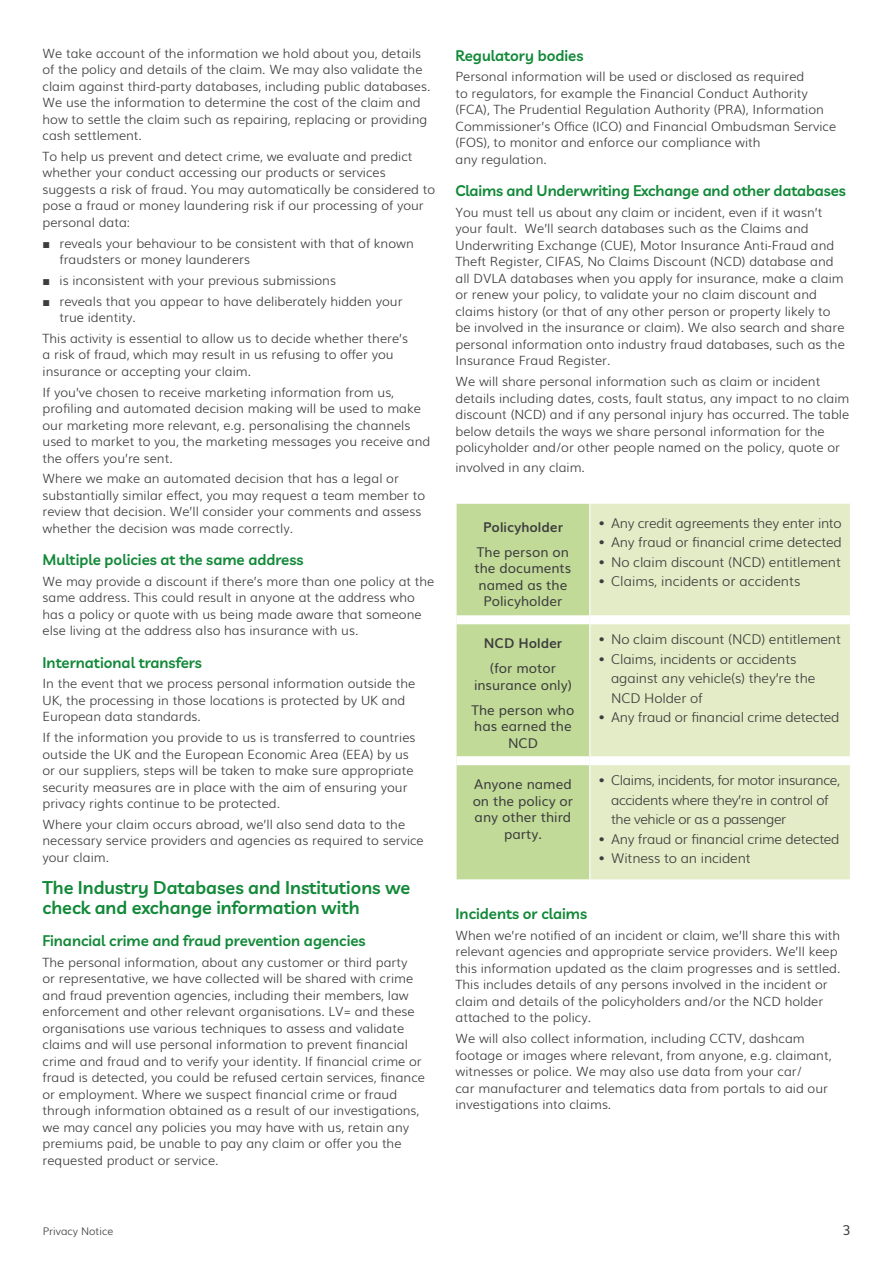
<style>
.page{position:relative;width:893px;height:1263px;background:#fff}
.page>*{position:absolute;margin:0;border:0;box-sizing:border-box;transform-origin:0 0}
.DOI_SubSubheader_12_13pt_Lime{font:600 18px/19.5px "Livvic";color:#128938}
.DOI_SubSubheader_12_13pt_Lime-2{font:600 15px "Livvic";color:#128938}
.t1{font:300 13.5px/19.5px "Muli";letter-spacing:-.015em;color:#3d3d3d}
.Body_10_13_Grey{font:13.5px/16.5px "Muli";color:#3d3d3d;text-align:center}
.Body_10_13_Grey-2{font:700 13.5px "Muli";color:#3d3d3d}
.t2{font:13.5px "Muli";color:#3c3c3d}
.LV__Frank_Text_8_5_10pt_Teal{font:300 12.75px/16.5px "Muli";color:#3d3d3d}
.t3{font:300 10.5px "Muli";color:#3d3d3d}
.s1{font-family:"Arial";font-weight:900}
</style>
<div class="page">
<div style="left:457px;top:504px;width:132px;height:375px;background:#c1da98"></div>
<div style="left:590px;top:504px;width:260px;height:375px;background:#e3ecc6"></div>
<div style="left:456px;top:615px;width:134px;height:9px;background:#fff"></div>
<div style="left:590px;top:615px;width:260px;height:9px;background:#fff"></div>
<div style="left:456px;top:756px;width:134px;height:9px;background:#fff"></div>
<div style="left:590px;top:756px;width:260px;height:9px;background:#fff"></div>
<p class="LV__Frank_Text_8_5_10pt_Teal" style="left:43px;top:44px;width:389px">We take account of the information we hold about you, details of the policy and details of the claim. We may also validate the claim against third-party databases, including public databases.<br>We use the information to determine the cost of the claim and how to settle the claim such as repairing, replacing or providing cash settlement.</p>
<p class="LV__Frank_Text_8_5_10pt_Teal" style="left:43px;top:147px;width:394px">To help us prevent and detect crime, we evaluate and predict whether your conduct accessing our products or services suggests a risk of fraud. You may automatically be considered to pose a fraud or money laundering risk if our processing of your personal data:</p>
<p class="LV__Frank_Text_8_5_10pt_Teal" style="left:60px;top:234px;width:356px;text-indent:-17px"><span class="s1">■</span> reveals your behaviour to be consistent with that of known fraudsters or money launderers</p>
<p class="LV__Frank_Text_8_5_10pt_Teal" style="left:43px;top:271px;width:295px"><span class="s1">■</span> is inconsistent with your previous submissions</p>
<p class="LV__Frank_Text_8_5_10pt_Teal" style="left:60px;top:292px;width:345px;text-indent:-17px"><span class="s1">■</span> reveals that you appear to have deliberately hidden your true identity.</p>
<p class="LV__Frank_Text_8_5_10pt_Teal" style="left:43px;top:329px;width:367px">This activity is essential to allow us to decide whether there’s a risk of fraud, which may result in us refusing to offer you insurance or accepting your claim.</p>
<p class="LV__Frank_Text_8_5_10pt_Teal" style="left:43px;top:383px;width:389px">If you’ve chosen to receive marketing information from us, profiling and automated decision making will be used to make our marketing more relevant, e.g. personalising the channels used to market to you, the marketing messages you receive and the offers you’re sent.</p>
<p class="LV__Frank_Text_8_5_10pt_Teal" style="left:43px;top:470px;width:384px">Where we make an automated decision that has a legal or substantially similar effect, you may request a team member to review that decision. We’ll consider your comments and assess whether the decision was made correctly.</p>
<p class="DOI_SubSubheader_12_13pt_Lime-2" style="left:43px;top:548px;width:263px">Multiple policies at the same address</p>
<p class="LV__Frank_Text_8_5_10pt_Teal" style="left:43px;top:572px;width:393px">We may provide a discount if there’s more than one policy at the same address. This could result in anyone at the address who has a policy or quote with us being made aware that someone else living at the address also has insurance with us.</p>
<p class="DOI_SubSubheader_12_13pt_Lime-2" style="left:43px;top:651px;width:161px">International transfers</p>
<p class="LV__Frank_Text_8_5_10pt_Teal" style="left:43px;top:675px;width:374px">In the event that we process personal information outside the<br>UK, the processing in those locations is protected by UK and<br>European data standards.</p>
<p class="LV__Frank_Text_8_5_10pt_Teal" style="left:43px;top:728px;width:374px">If the information you provide to us is transferred to countries outside the UK and the European Economic Area (EEA) by us or our suppliers, steps will be taken to make sure appropriate security measures are in place with the aim of ensuring your privacy rights continue to be protected.</p>
<p class="LV__Frank_Text_8_5_10pt_Teal" style="left:43px;top:815px;width:383px">Where your claim occurs abroad, we’ll also send data to the necessary service providers and agencies as required to service your claim.</p>
<p class="DOI_SubSubheader_12_13pt_Lime" style="left:43px;top:877px;width:369px">The Industry Databases and Institutions we check and exchange information with</p>
<p class="DOI_SubSubheader_12_13pt_Lime-2" style="left:43px;top:929px;width:325px">Financial crime and fraud prevention agencies</p>
<p class="LV__Frank_Text_8_5_10pt_Teal" style="left:43px;top:953px;width:384px">The personal information, about any customer or third party<br>or representative, we have collected will be shared with crime and fraud prevention agencies, including their members, law enforcement and other relevant organisations. LV= and these organisations use various techniques to assess and validate claims and will use personal information to prevent financial crime and fraud and to verify your identity. If financial crime or fraud is detected, you could be refused certain services, finance or employment. Where we suspect financial crime or fraud through information obtained as a result of our investigations, we may cancel any policies you may have with us, retain any premiums paid, be unable to pay any claim or offer you the requested product or service.</p>
<p class="DOI_SubSubheader_12_13pt_Lime-2" style="left:455px;top:44px;width:130px">Regulatory bodies</p>
<p class="LV__Frank_Text_8_5_10pt_Teal" style="left:455px;top:68px;width:382px">Personal information will be used or disclosed as required<br>to regulators, for example the Financial Conduct Authority (FCA), The Prudential Regulation Authority (PRA), Information Commissioner’s Office (ICO) and Financial Ombudsman Service (FOS), to monitor and enforce our compliance with<br>any regulation.</p>
<p class="DOI_SubSubheader_12_13pt_Lime-2" style="left:455px;top:179px;width:392px">Claims and Underwriting Exchange and other databases</p>
<p class="LV__Frank_Text_8_5_10pt_Teal" style="left:455px;top:203px;width:391px">You must tell us about any claim or incident, even if it wasn’t your fault. We’ll search databases such as the Claims and Underwriting Exchange (CUE), Motor Insurance Anti-Fraud and Theft Register, CIFAS, No Claims Discount (NCD) database and all DVLA databases when you apply for insurance, make a claim or renew your policy, to validate your no claim discount and claims history (or that of any other person or property likely to be involved in the insurance or claim). We also search and share personal information onto industry fraud databases, such as the Insurance Fraud Register.</p>
<p class="LV__Frank_Text_8_5_10pt_Teal" style="left:455px;top:372px;width:395px">We will share personal information such as claim or incident details including dates, costs, fault status, any impact to no claim discount (NCD) and if any personal injury has occurred. The table below details the ways we share personal information for the policyholder and/or other people named on the policy, quote or</p>
<p class="LV__Frank_Text_8_5_10pt_Teal" style="left:455px;top:458px;width:131px">involved in any claim.</p>
<p class="Body_10_13_Grey-2" style="left:483px;top:516px;width:81px">Policyholder</p>
<p class="Body_10_13_Grey" style="left:475px;top:543px;width:98px">The person on the documents named as the<br>Policyholder</p>
<p class="Body_10_13_Grey-2" style="left:484px;top:633px;width:80px">NCD Holder</p>
<p class="Body_10_13_Grey" style="left:474px;top:659px;width:99px">(for motor insurance only)</p>
<p class="Body_10_13_Grey" style="left:472px;top:701px;width:104px">The person who has earned the<br>NCD</p>
<p class="t1" style="left:598px;top:512px;width:245px">• Any credit agreements they enter into</p>
<p class="t1" style="left:598px;top:531px;width:245px">• Any fraud or financial crime detected</p>
<p class="t1" style="left:598px;top:551px;width:244px">• No claim discount (NCD) entitlement</p>
<p class="t1" style="left:598px;top:570px;width:203px">• Claims, incidents or accidents</p>
<p class="t1" style="left:598px;top:629px;width:244px">• No claim discount (NCD) entitlement</p>
<p class="t1" style="left:611px;top:648px;width:206px;text-indent:-13px">• Claims, incidents or accidents against any vehicle(s) they’re the<br>NCD Holder of</p>
<p class="t1" style="left:598px;top:707px;width:243px">• Any fraud or financial crime detected</p>
<p class="Body_10_13_Grey" style="left:473px;top:775px;width:102px">Anyone named on the policy or any other third party.</p>
<p class="t1" style="left:611px;top:769px;width:230px;text-indent:-13px">• Claims, incidents, for motor insurance, accidents where they’re in control of the vehicle or as a passenger</p>
<p class="t1" style="left:598px;top:828px;width:243px">• Any fraud or financial crime detected</p>
<p class="t1" style="left:598px;top:847px;width:154px">• Witness to an incident</p>
<p class="DOI_SubSubheader_12_13pt_Lime-2" style="left:455px;top:902px;width:133px">Incidents or claims</p>
<p class="LV__Frank_Text_8_5_10pt_Teal" style="left:455px;top:926px;width:386px">When we’re notified of an incident or claim, we’ll share this with relevant agencies and appropriate service providers. We’ll keep this information updated as the claim progresses and is settled.<br>This includes details of any persons involved in the incident or claim and details of the policyholders and/or the NCD holder attached to the policy.</p>
<p class="LV__Frank_Text_8_5_10pt_Teal" style="left:455px;top:1029px;width:377px">We will also collect information, including CCTV, dashcam footage or images where relevant, from anyone, e.g. claimant, witnesses or police. We may also use data from your car/<br>car manufacturer and telematics data from portals to aid our investigations into claims.</p>
<p class="t3" style="left:43px;top:1223px;width:72px">Privacy Notice</p>
<p class="t2" style="left:842px;top:1219px;width:10px">3</p>
</div>
